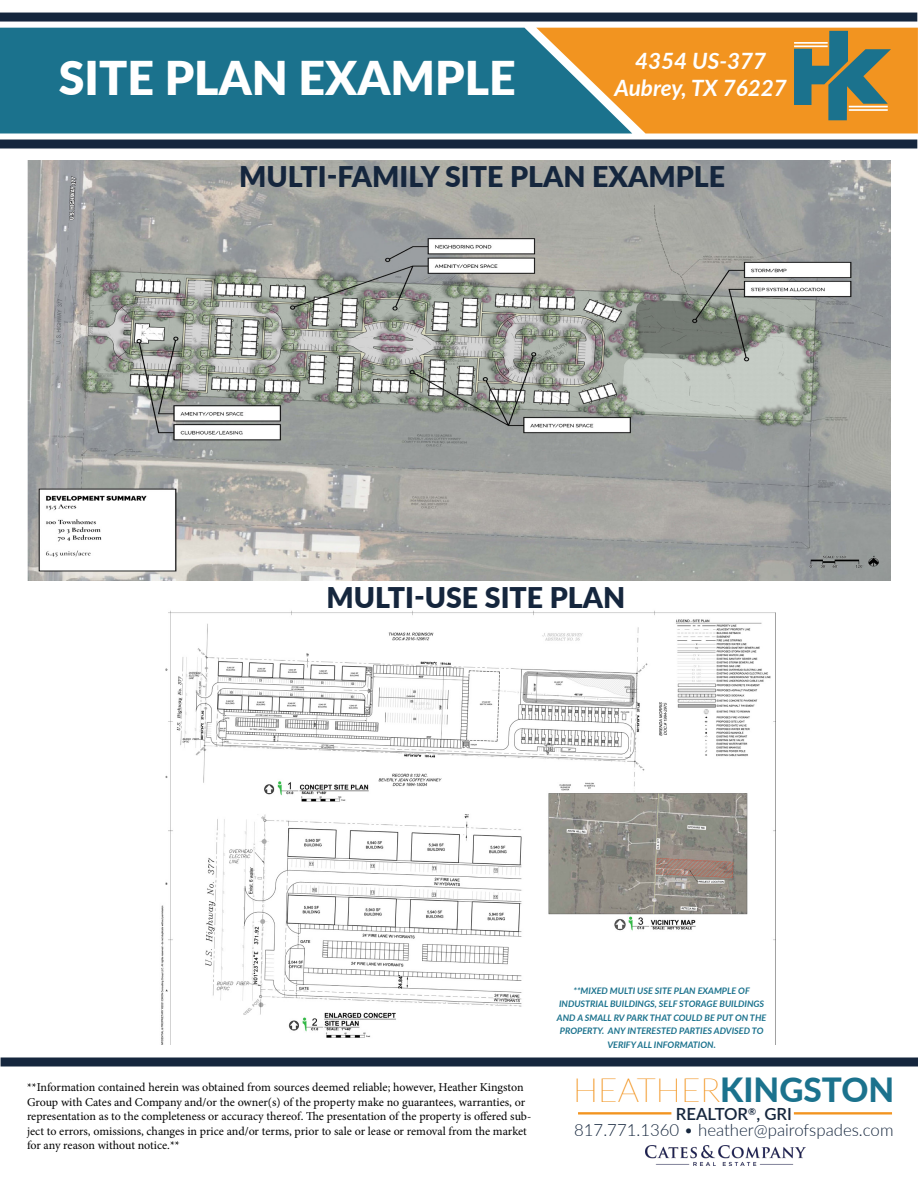
<style>
.page{position:relative;width:918px;height:1188px;background:#fff}
.page>*{position:absolute;margin:0;border:0;box-sizing:border-box;transform-origin:0 0}
.t1{font:900 46.5px "Lato";color:#fff}
.t2{font:800 33.3px "Lato";color:#1b728d}
.t3{font:900 28.5px "Lato";color:#15263d}
.t4{font:italic 700 22.5px/27.3px "Lato";color:#fff;text-align:center}
.t5{font:300 16.8px/16.4px "Lato";color:#15263d;text-align:center}
.t6{font:12px/14.4px "Minion Pro";letter-spacing:-.005em;color:#000}
.t7{font:italic 700 9px/13.5px "Lato";color:#1b728d;text-align:center}
.s1{font-weight:100;color:#f29420}
.s2{font-weight:600}
</style>
<div class="page">
<div style="left:0;top:28px;width:536px;height:106px;background:#1b728d"></div>
<div style="left:0;top:13px;width:917px;height:9px;background:#15263d"></div>
<div style="left:0;top:140px;width:917px;height:8px;background:#15263d"></div>
<div style="left:1px;top:1058px;width:917px;height:8px;background:#15263d"></div>
<img style="left:27px;top:160px;width:864px;height:420px">
<svg style="left:536px;top:28px;width:382px;height:106px;background:#c39040"></svg>
<hr style="left:849px;top:106px;width:39px;height:1px;background:#fff">
<hr style="left:849px;top:109px;width:39px;height:2px;background:#fff">
<hr style="left:794px;top:42px;width:34px;height:2px;background:#fff">
<hr style="left:794px;top:45px;width:34px;height:2px;background:#fff">
<hr style="left:578px;top:1112px;width:93px;height:3px;background:#f29420">
<hr style="left:794px;top:1112px;width:98px;height:3px;background:#f29420">
<img style="left:645px;top:1145px;width:161px;height:21px">
<img style="left:161px;top:610px;width:614px;height:434px">
<h1 class="t1" style="left:59px;top:43px;width:458px">SITE PLAN EXAMPLE</h1>
<h3 class="t4" style="left:614px;top:46px;width:174px">4354 US-377<br>Aubrey, TX 76227</h3>
<h3 class="t3" style="left:239px;top:155px;width:487px">MULTI-FAMILY SITE PLAN EXAMPLE</h3>
<h3 class="t3" style="left:327px;top:576px;width:300px">MULTI-USE SITE PLAN</h3>
<p class="t6" style="left:27px;top:1080px;width:506px">**Information contained herein was obtained from sources deemed reliable; however, Heather Kingston Group with Cates and Company and/or the owner(s) of the property make no guarantees, warranties, or representation as to the completeness or accuracy thereof. The presentation of the property is offered sub&shy;ject to errors, omissions, changes in price and/or terms, prior to sale or lease or removal from the market for any reason without notice.**</p>
<p class="t7" style="left:557px;top:983px;width:211px">**MIXED MULTI USE SITE PLAN EXAMPLE OF INDUSTRIAL BUILDINGS, SELF STORAGE BUILDINGS AND A SMALL RV PARK THAT COULD BE PUT ON THE PROPERTY. ANY INTERESTED PARTIES ADVISED TO VERIFY ALL INFORMATION.</p>
<h2 class="t2" style="left:573px;top:1065px;width:322px"><span class="s1">HEATHER</span>KINGSTON</h2>
<h3 class="t5" style="left:574px;top:1105px;width:321px"><span class="s2">REALTOR</span><sup>®</sup><span class="s2">, GRI<br></span>817.771.1360 • heather@pairofspades.com</h3>
</div>
